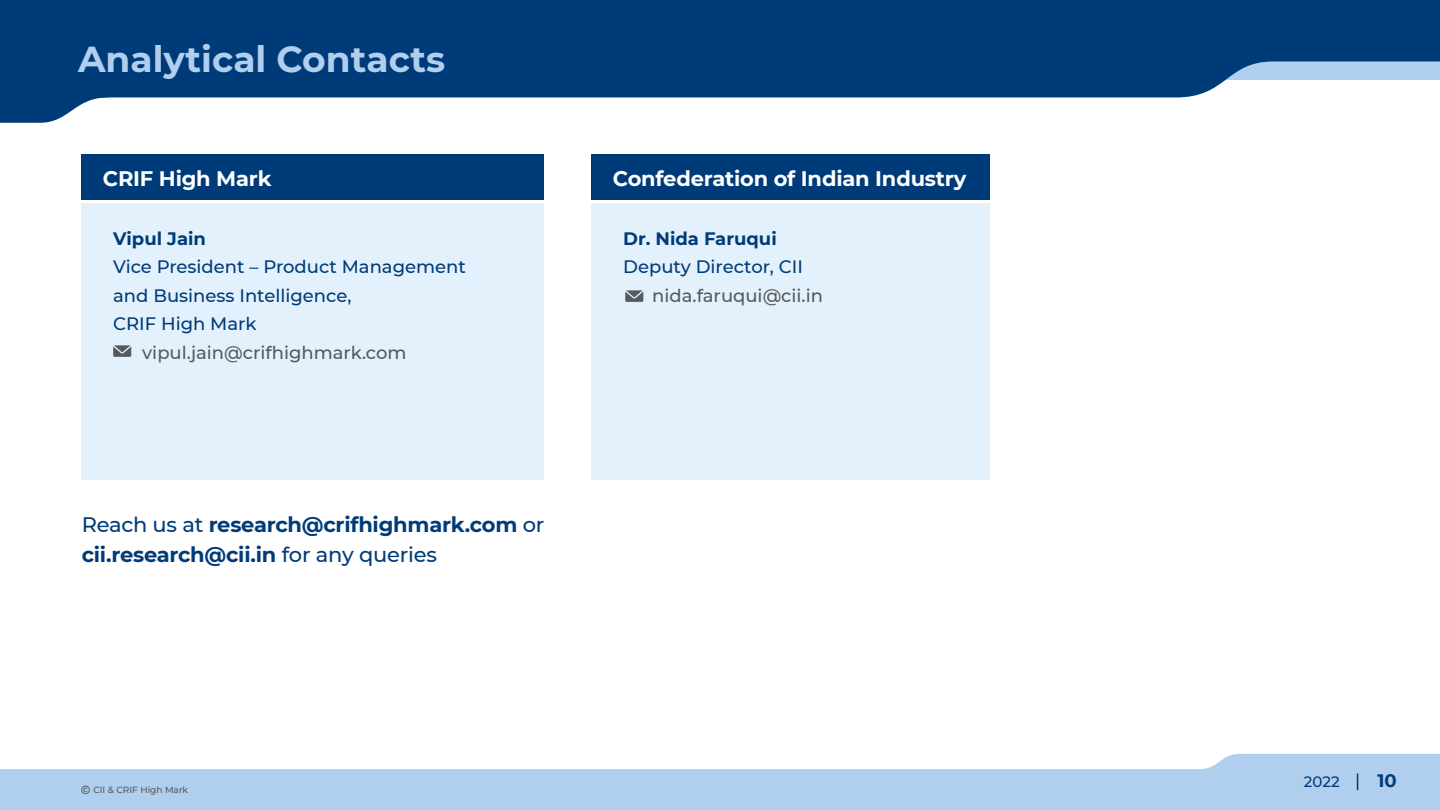
<style>
.page{position:relative;width:1440px;height:810px;background:#fff}
.page>*{position:absolute;margin:0;border:0;box-sizing:border-box;transform-origin:0 0}
.t1{font:700 36px "Montserrat";color:#b0ceed}
.t2{font:700 21px/30px "Montserrat";letter-spacing:-.01em;color:#003b79}
.t3{font:700 21px "Montserrat";letter-spacing:-.01em;color:#fff}
.t4{font:500 18px/28.5px "Montserrat";color:#003b79}
.t5{font:500 18px "Montserrat";color:#58595b}
.t6{font:700 18px "Montserrat";color:#003b79}
.t7{font:500 15px "Montserrat";color:#003b79}
.t8{font:500 9px "Montserrat";color:#58595b}
.s1{font-weight:500}
.s2{font-family:"Arial";font-weight:700;font-size:11.4px}
</style>
<div class="page">
<svg style="left:0;top:97px;width:108px;height:26px"></svg>
<div style="left:0;top:0;width:1440px;height:97px;background:#003b79"></div>
<svg style="left:0;top:754px;width:1440px;height:56px;fill:#b0ceed"></svg>
<div style="left:592px;top:154px;width:398px;height:46px;background:#003b79"></div>
<div style="left:592px;top:203px;width:398px;height:277px;background:#e3f1fc"></div>
<div style="left:82px;top:154px;width:462px;height:46px;background:#003b79"></div>
<div style="left:82px;top:203px;width:462px;height:277px;background:#e3f1fc"></div>
<svg style="left:625px;top:290px;width:18px;height:12px"></svg>
<svg style="left:113px;top:345px;width:18px;height:12px"></svg>
<svg style="left:1357px;top:774px;width:1px;height:16px"></svg>
<h1 class="t1" style="left:78px;top:33px;width:369px">Analytical Contacts</h1>
<p class="t3" style="left:103px;top:163px;width:170px">CRIF High Mark</p>
<p class="t6" style="left:113px;top:226px;width:94px">Vipul Jain</p>
<p class="t4" style="left:113px;top:252px;width:354px">Vice President – Product Management and Business Intelligence,<br>CRIF High Mark</p>
<p class="t5" style="left:142px;top:340px;width:266px">vipul.jain@crifhighmark.com</p>
<p class="t2" style="left:82px;top:508px;width:464px"><span class="s1">Reach us at</span> research@crifhighmark.com <span class="s1">or </span>cii.research@cii.in <span class="s1">for any queries</span></p>
<p class="t3" style="left:613px;top:163px;width:355px">Confederation of Indian Industry</p>
<p class="t6" style="left:623px;top:226px;width:155px">Dr. Nida Faruqui</p>
<p class="t4" style="left:623px;top:252px;width:181px">Deputy Director, CII</p>
<p class="t5" style="left:652px;top:283px;width:172px">nida.faruqui@cii.in</p>
<p class="t8" style="left:82px;top:784px;width:108px"><span class="s2">©</span> CII &amp; CRIF High Mark</p>
<p class="t7" style="left:1304px;top:771px;width:37px">2022</p>
<p class="t6" style="left:1377px;top:768px;width:21px">10</p>
</div>
